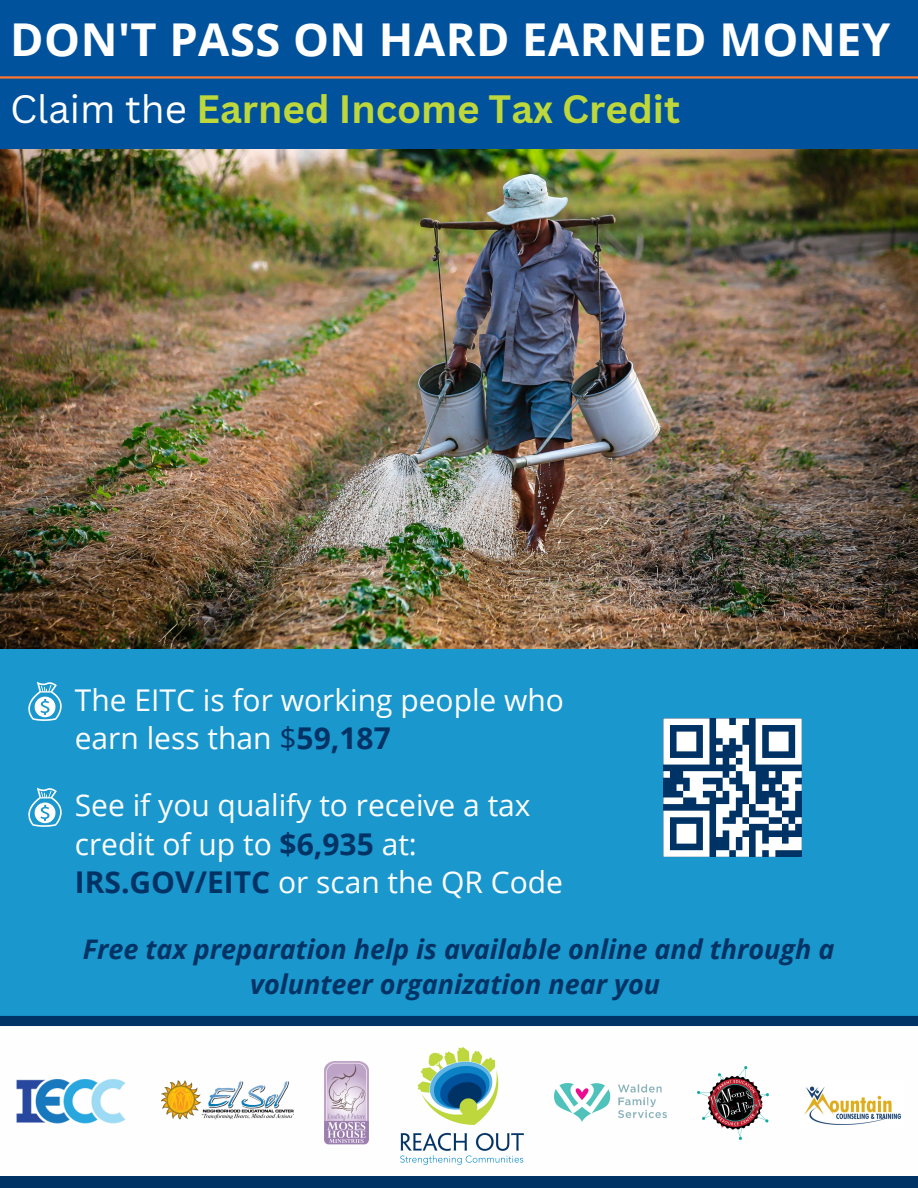
<style>
.page{position:relative;width:918px;height:1188px;background:#1a97cc}
.page>*{position:absolute;margin:0;border:0;box-sizing:border-box;transform-origin:0 0}
.t1{font:700 45.3px "Open Sans";letter-spacing:.01em;color:#fff}
.t2{font:700 38.55px "Canva Sans";color:#bed73b}
.t3{font:30px/38.2px "Open Sans";color:#fefeff}
.t4{font:italic 700 27px/34.8px "Open Sans";color:#003365;text-align:center}
.s1{font-weight:400;color:#fff}
.s2{color:#003365}
.s3{font-weight:700;color:#003365}
</style>
<div class="page">
<div style="left:0;top:0;width:918px;height:299px;background:#00529c"></div>
<img style="left:0;top:150px;width:917px;height:498px">
<hr style="left:0;top:76px;width:918px;height:3px;background:#ff762d">
<div style="left:0;top:1099px;width:918px;height:77px;background:#fefeff"></div>
<div style="left:0;top:1023px;width:918px;height:78px;background:#fefeff"></div>
<img style="left:555px;top:1084px;width:111px;height:38px">
<img style="left:698px;top:1066px;width:71px;height:73px">
<img style="left:804px;top:1086px;width:98px;height:39px">
<img style="left:162px;top:1080px;width:131px;height:40px">
<img style="left:324px;top:1061px;width:44px;height:84px">
<img style="left:16px;top:1080px;width:110px;height:44px">
<img style="left:400px;top:1048px;width:123px;height:117px">
<div style="left:0;top:1176px;width:918px;height:12px;background:#003365"></div>
<div style="left:0;top:1016px;width:918px;height:10px;background:#003365"></div>
<div style="left:663px;top:718px;width:139px;height:139px;background:#003365"></div>
<div style="left:663px;top:718px;width:46px;height:7px;background:#fff"></div>
<div style="left:716px;top:718px;width:13px;height:7px;background:#fff"></div>
<div style="left:736px;top:718px;width:13px;height:7px;background:#fff"></div>
<div style="left:756px;top:718px;width:46px;height:7px;background:#fff"></div>
<div style="left:663px;top:725px;width:7px;height:7px;background:#fff"></div>
<div style="left:703px;top:725px;width:6px;height:7px;background:#fff"></div>
<div style="left:716px;top:725px;width:26px;height:7px;background:#fff"></div>
<div style="left:756px;top:725px;width:6px;height:7px;background:#fff"></div>
<div style="left:795px;top:725px;width:7px;height:7px;background:#fff"></div>
<div style="left:663px;top:732px;width:7px;height:6px;background:#fff"></div>
<div style="left:677px;top:732px;width:19px;height:6px;background:#fff"></div>
<svg style="left:703px;top:732px;width:6px;height:6px"></svg>
<div style="left:716px;top:732px;width:26px;height:6px;background:#fff"></div>
<svg style="left:756px;top:732px;width:6px;height:6px"></svg>
<div style="left:769px;top:732px;width:20px;height:6px;background:#fff"></div>
<div style="left:795px;top:732px;width:7px;height:6px;background:#fff"></div>
<div style="left:663px;top:738px;width:7px;height:7px;background:#fff"></div>
<div style="left:677px;top:738px;width:19px;height:7px;background:#fff"></div>
<div style="left:703px;top:738px;width:6px;height:7px;background:#fff"></div>
<div style="left:723px;top:738px;width:6px;height:7px;background:#fff"></div>
<div style="left:736px;top:738px;width:6px;height:7px;background:#fff"></div>
<div style="left:756px;top:738px;width:6px;height:7px;background:#fff"></div>
<div style="left:769px;top:738px;width:20px;height:7px;background:#fff"></div>
<div style="left:795px;top:738px;width:7px;height:7px;background:#fff"></div>
<div style="left:663px;top:745px;width:7px;height:6px;background:#fff"></div>
<div style="left:677px;top:745px;width:19px;height:6px;background:#fff"></div>
<svg style="left:703px;top:745px;width:6px;height:6px"></svg>
<div style="left:716px;top:745px;width:7px;height:6px;background:#fff"></div>
<div style="left:742px;top:745px;width:7px;height:6px;background:#fff"></div>
<svg style="left:756px;top:745px;width:6px;height:6px"></svg>
<div style="left:769px;top:745px;width:20px;height:6px;background:#fff"></div>
<div style="left:795px;top:745px;width:7px;height:6px;background:#fff"></div>
<div style="left:663px;top:751px;width:7px;height:7px;background:#fff"></div>
<div style="left:703px;top:751px;width:6px;height:7px;background:#fff"></div>
<div style="left:736px;top:751px;width:13px;height:7px;background:#fff"></div>
<div style="left:756px;top:751px;width:6px;height:7px;background:#fff"></div>
<div style="left:795px;top:751px;width:7px;height:7px;background:#fff"></div>
<div style="left:663px;top:758px;width:46px;height:7px;background:#fff"></div>
<div style="left:716px;top:758px;width:7px;height:7px;background:#fff"></div>
<div style="left:729px;top:758px;width:7px;height:7px;background:#fff"></div>
<div style="left:742px;top:758px;width:7px;height:7px;background:#fff"></div>
<div style="left:756px;top:758px;width:46px;height:7px;background:#fff"></div>
<div style="left:736px;top:765px;width:13px;height:6px;background:#fff"></div>
<div style="left:663px;top:771px;width:7px;height:7px;background:#fff"></div>
<div style="left:683px;top:771px;width:40px;height:7px;background:#fff"></div>
<div style="left:729px;top:771px;width:7px;height:7px;background:#fff"></div>
<div style="left:742px;top:771px;width:14px;height:7px;background:#fff"></div>
<div style="left:769px;top:771px;width:6px;height:7px;background:#fff"></div>
<div style="left:782px;top:771px;width:20px;height:7px;background:#fff"></div>
<div style="left:690px;top:778px;width:13px;height:6px;background:#fff"></div>
<svg style="left:723px;top:778px;width:6px;height:6px"></svg>
<div style="left:742px;top:778px;width:14px;height:6px;background:#fff"></div>
<div style="left:782px;top:778px;width:13px;height:6px;background:#fff"></div>
<div style="left:677px;top:784px;width:6px;height:7px;background:#fff"></div>
<div style="left:690px;top:784px;width:26px;height:7px;background:#fff"></div>
<div style="left:723px;top:784px;width:13px;height:7px;background:#fff"></div>
<div style="left:749px;top:784px;width:7px;height:7px;background:#fff"></div>
<div style="left:762px;top:784px;width:7px;height:7px;background:#fff"></div>
<div style="left:775px;top:784px;width:7px;height:7px;background:#fff"></div>
<div style="left:789px;top:784px;width:13px;height:7px;background:#fff"></div>
<div style="left:683px;top:791px;width:20px;height:6px;background:#fff"></div>
<div style="left:716px;top:791px;width:7px;height:6px;background:#fff"></div>
<div style="left:729px;top:791px;width:13px;height:6px;background:#fff"></div>
<div style="left:749px;top:791px;width:7px;height:6px;background:#fff"></div>
<div style="left:782px;top:791px;width:13px;height:6px;background:#fff"></div>
<div style="left:663px;top:797px;width:20px;height:7px;background:#fff"></div>
<div style="left:696px;top:797px;width:13px;height:7px;background:#fff"></div>
<div style="left:729px;top:797px;width:7px;height:7px;background:#fff"></div>
<div style="left:749px;top:797px;width:7px;height:7px;background:#fff"></div>
<div style="left:769px;top:797px;width:6px;height:7px;background:#fff"></div>
<div style="left:789px;top:797px;width:6px;height:7px;background:#fff"></div>
<div style="left:716px;top:804px;width:20px;height:7px;background:#fff"></div>
<div style="left:742px;top:804px;width:7px;height:7px;background:#fff"></div>
<div style="left:756px;top:804px;width:19px;height:7px;background:#fff"></div>
<div style="left:782px;top:804px;width:13px;height:7px;background:#fff"></div>
<div style="left:663px;top:811px;width:46px;height:6px;background:#fff"></div>
<div style="left:716px;top:811px;width:13px;height:6px;background:#fff"></div>
<div style="left:742px;top:811px;width:7px;height:6px;background:#fff"></div>
<div style="left:769px;top:811px;width:13px;height:6px;background:#fff"></div>
<div style="left:663px;top:817px;width:7px;height:7px;background:#fff"></div>
<div style="left:703px;top:817px;width:6px;height:7px;background:#fff"></div>
<div style="left:716px;top:817px;width:7px;height:7px;background:#fff"></div>
<div style="left:736px;top:817px;width:6px;height:7px;background:#fff"></div>
<div style="left:749px;top:817px;width:20px;height:7px;background:#fff"></div>
<div style="left:782px;top:817px;width:7px;height:7px;background:#fff"></div>
<div style="left:795px;top:817px;width:7px;height:7px;background:#fff"></div>
<div style="left:663px;top:824px;width:7px;height:6px;background:#fff"></div>
<div style="left:677px;top:824px;width:19px;height:6px;background:#fff"></div>
<svg style="left:703px;top:824px;width:6px;height:6px"></svg>
<div style="left:716px;top:824px;width:33px;height:6px;background:#fff"></div>
<div style="left:769px;top:824px;width:13px;height:6px;background:#fff"></div>
<svg style="left:789px;top:824px;width:6px;height:6px"></svg>
<div style="left:663px;top:830px;width:7px;height:7px;background:#fff"></div>
<div style="left:677px;top:830px;width:19px;height:7px;background:#fff"></div>
<div style="left:703px;top:830px;width:6px;height:7px;background:#fff"></div>
<div style="left:716px;top:830px;width:7px;height:7px;background:#fff"></div>
<div style="left:729px;top:830px;width:13px;height:7px;background:#fff"></div>
<div style="left:756px;top:830px;width:6px;height:7px;background:#fff"></div>
<div style="left:663px;top:837px;width:7px;height:7px;background:#fff"></div>
<div style="left:677px;top:837px;width:19px;height:7px;background:#fff"></div>
<div style="left:703px;top:837px;width:6px;height:7px;background:#fff"></div>
<div style="left:729px;top:837px;width:7px;height:7px;background:#fff"></div>
<div style="left:742px;top:837px;width:7px;height:7px;background:#fff"></div>
<div style="left:756px;top:837px;width:6px;height:7px;background:#fff"></div>
<div style="left:769px;top:837px;width:13px;height:7px;background:#fff"></div>
<div style="left:789px;top:837px;width:13px;height:7px;background:#fff"></div>
<div style="left:663px;top:844px;width:7px;height:6px;background:#fff"></div>
<svg style="left:703px;top:844px;width:6px;height:6px"></svg>
<div style="left:729px;top:844px;width:7px;height:6px;background:#fff"></div>
<div style="left:742px;top:844px;width:7px;height:6px;background:#fff"></div>
<div style="left:756px;top:844px;width:46px;height:6px;background:#fff"></div>
<div style="left:663px;top:850px;width:46px;height:7px;background:#fff"></div>
<div style="left:716px;top:850px;width:13px;height:7px;background:#fff"></div>
<div style="left:736px;top:850px;width:13px;height:7px;background:#fff"></div>
<div style="left:756px;top:850px;width:6px;height:7px;background:#fff"></div>
<div style="left:769px;top:850px;width:6px;height:7px;background:#fff"></div>
<svg style="left:28px;top:682px;width:34px;height:39px"></svg>
<svg style="left:28px;top:788px;width:34px;height:39px"></svg>
<h1 class="t1" style="left:10px;top:7px;width:882px">DON'T PASS ON HARD EARNED MONEY</h1>
<p class="t2" style="left:10px;top:82px;width:671px"><span class="s1">Claim the</span> Earned Income Tax Credit</p>
<p class="t3" style="left:75px;top:680px;width:491px">The EITC is for working people who earn less than <span class="s2">$</span><span class="s3">59,187</span></p>
<p class="t3" style="left:75px;top:786px;width:490px">See if you qualify to receive a tax credit of up to <span class="s3">$6,935</span> at:<br><span class="s3">IRS.GOV/EITC</span> or scan the QR Code</p>
<p class="t4" style="left:83px;top:931px;width:753px">Free tax preparation help is available online and through a volunteer organization near you</p>
</div>
